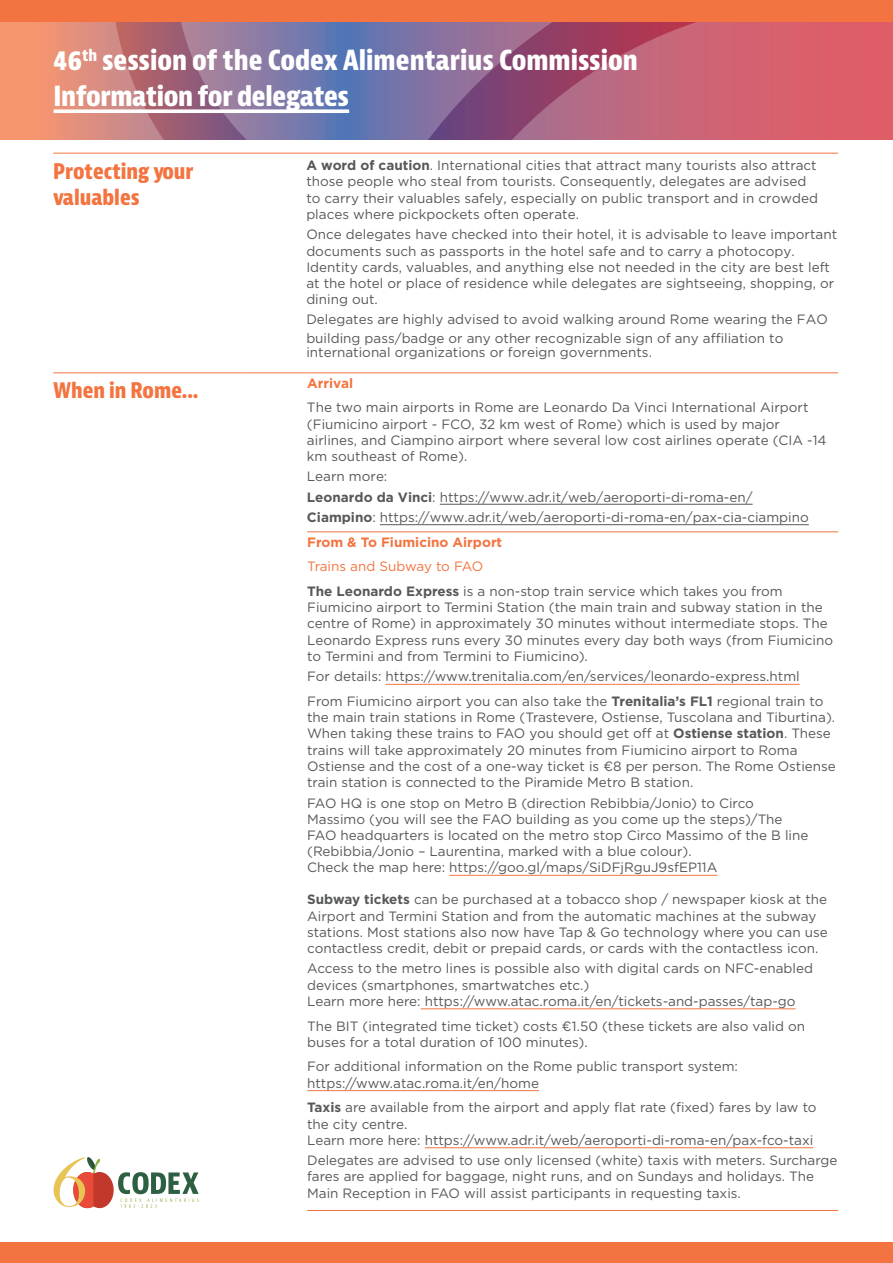
<style>
.page{position:relative;width:893px;height:1263px;background:#fff}
.page>*{position:absolute;margin:0;border:0;box-sizing:border-box;transform-origin:0 0}
.t1{font:700 condensed 27px/35.5px "Bernina Sans";letter-spacing:-.005em;color:#fff}
.t2{font:700 condensed 21px/25.2px "Bernina Sans";color:#f37440}
.t3{font:13.5px/16.2px "Gotham";color:#57585a}
.t4{font:700 13.5px "Gotham";color:#f37440}
.s1{font-weight:700}
.s2{color:#f37440}
</style>
<div class="page">
<svg style="left:0;top:21px;width:175px;height:119px;background:#d88676"></svg>
<svg style="left:610px;top:21px;width:283px;height:119px;background:#d0606f"></svg>
<svg style="left:175px;top:21px;width:435px;height:119px;background:#866893"></svg>
<div style="left:0;top:1242px;width:893px;height:21px;background:#f37440"></div>
<svg style="left:54px;top:109px;width:295px;height:4px"></svg>
<div style="left:0;top:0;width:893px;height:21px;background:#f37440"></div>
<hr style="left:53px;top:153px;width:191px;height:1px;background:#f37440">
<hr style="left:244px;top:153px;width:63px;height:1px;background:#f37440">
<hr style="left:307px;top:532px;width:531px;height:1px;background:#f37440">
<hr style="left:53px;top:373px;width:191px;height:1px;background:#f37440">
<hr style="left:244px;top:373px;width:63px;height:1px;background:#f37440">
<hr style="left:307px;top:153px;width:531px;height:1px;background:#f37440">
<hr style="left:307px;top:373px;width:531px;height:1px;background:#f37440">
<hr style="left:307px;top:1210px;width:531px;height:1px;background:#f37440">
<hr style="left:380px;top:524px;width:429px;height:1px;background:#57585a">
<hr style="left:440px;top:504px;width:313px;height:1px;background:#57585a">
<hr style="left:386px;top:684px;width:414px;height:1px;background:#f37440">
<hr style="left:449px;top:875px;width:268px;height:1px;background:#f37440">
<hr style="left:421px;top:1008px;width:375px;height:1px;background:#f37440">
<hr style="left:307px;top:1090px;width:232px;height:1px;background:#f37440">
<hr style="left:425px;top:1147px;width:388px;height:1px;background:#f37440">
<svg style="left:54px;top:1157px;width:145px;height:51px"></svg>
<h1 class="t1" style="left:54px;top:43px;width:586px">46<sup>th</sup> session of the Codex Alimentarius Commission<br>Information for delegates</h1>
<h2 class="t2" style="left:53px;top:160px;width:142px">Protecting your valuables</h2>
<p class="t3" style="left:306px;top:157px;width:513px"><span class="s1">A word of caution</span>. International cities that attract many tourists also attract those people who steal from tourists. Consequently, delegates are advised to carry their valuables safely, especially on public transport and in crowded places where pickpockets often operate.</p>
<p class="t3" style="left:306px;top:226px;width:532px">Once delegates have checked into their hotel, it is advisable to leave important documents such as passports in the hotel safe and to carry a photocopy.<br>Identity cards, valuables, and anything else not needed in the city are best left at the hotel or place of residence while delegates are sightseeing, shopping, or dining out.</p>
<p class="t3" style="left:306px;top:310px;width:523px;line-height:18.1px">Delegates are highly advised to avoid walking around Rome wearing the FAO building pass/badge or any other recognizable sign of any affiliation to</p>
<p class="t3" style="left:306px;top:344px;width:347px">international organizations or foreign governments.</p>
<h2 class="t2" style="left:53px;top:378px;width:147px">When in Rome...</h2>
<p class="t4" style="left:307px;top:375px;width:48px">Arrival</p>
<p class="t3" style="left:307px;top:399px;width:521px">The two main airports in Rome are Leonardo Da Vinci International Airport (Fiumicino airport - FCO, 32 km west of Rome) which is used by major airlines, and Ciampino airport where several low cost airlines operate (CIA -14 km southeast of Rome).</p>
<p class="t3" style="left:307px;top:466px;width:503px;line-height:20.4px">Learn more:<br><span class="s1">Leonardo da Vinci</span>: https://www.adr.it/web/aeroporti-di-roma-en/<br><span class="s1">Ciampino</span>: https://www.adr.it/web/aeroporti-di-roma-en/pax-cia-ciampino</p>
<p class="t4" style="left:307px;top:533px;width:197px">From &amp; To Fiumicino Airport</p>
<p class="t3" style="left:307px;top:554px;width:477px;line-height:24.8px"><span class="s2">Trains and Subway to FAO<br></span><span class="s1">The Leonardo Express</span> is a non-stop train service which takes you from</p>
<p class="t3" style="left:307px;top:599px;width:527px">Fiumicino airport to Termini Station (the main train and subway station in the centre of Rome) in approximately 30 minutes without intermediate stops. The Leonardo Express runs every 30 minutes every day both ways (from Fiumicino to Termini and from Termini to Fiumicino).</p>
<p class="t3" style="left:307px;top:664px;width:518px;line-height:24.8px">For details: https://www.trenitalia.com/en/services/leonardo-express.html<br>From Fiumicino airport you can also take the <span class="s1">Trenitalia’s FL1</span> regional train to</p>
<p class="t3" style="left:307px;top:709px;width:530px">the main train stations in Rome (Trastevere, Ostiense, Tuscolana and Tiburtina).<br>When taking these trains to FAO you should get off at <span class="s1">Ostiense station</span>. These trains will take approximately 20 minutes from Fiumicino airport to Roma Ostiense and the cost of a one-way ticket is €8 per person. The Rome Ostiense train station is connected to the Piramide Metro B station.</p>
<p class="t3" style="left:307px;top:794px;width:503px">FAO HQ is one stop on Metro B (direction Rebibbia/Jonio) to Circo Massimo (you will see the FAO building as you come up the steps)/The FAO headquarters is located on the metro stop Circo Massimo of the B line (Rebibbia/Jonio – Laurentina, marked with a blue colour).<br>Check the map here: https://goo.gl/maps/SiDFjRguJ9sfEP11A</p>
<p class="t3" style="left:307px;top:891px;width:522px"><span class="s1">Subway tickets</span> can be purchased at a tobacco shop / newspaper kiosk at the Airport and Termini Station and from the automatic machines at the subway stations. Most stations also now have Tap &amp; Go technology where you can use contactless credit, debit or prepaid cards, or cards with the contactless icon.</p>
<p class="t3" style="left:307px;top:960px;width:507px">Access to the metro lines is possible also with digital cards on NFC-enabled devices (smartphones, smartwatches etc.)<br>Learn more here: https://www.atac.roma.it/en/tickets-and-passes/tap-go</p>
<p class="t3" style="left:307px;top:1017px;width:499px">The BIT (integrated time ticket) costs €1.50 (these tickets are also valid on buses for a total duration of 100 minutes).</p>
<p class="t3" style="left:307px;top:1058px;width:432px">For additional information on the Rome public transport system: https://www.atac.roma.it/en/home</p>
<p class="t3" style="left:307px;top:1099px;width:511px"><span class="s1">Taxis</span> are available from the airport and apply flat rate (fixed) fares by law to the city centre.<br>Learn more here: https://www.adr.it/web/aeroporti-di-roma-en/pax-fco-taxi</p>
<p class="t3" style="left:307px;top:1152px;width:532px">Delegates are advised to use only licensed (white) taxis with meters. Surcharge fares are applied for baggage, night runs, and on Sundays and holidays. The<br>Main Reception in FAO will assist participants in requesting taxis.</p>
</div>
